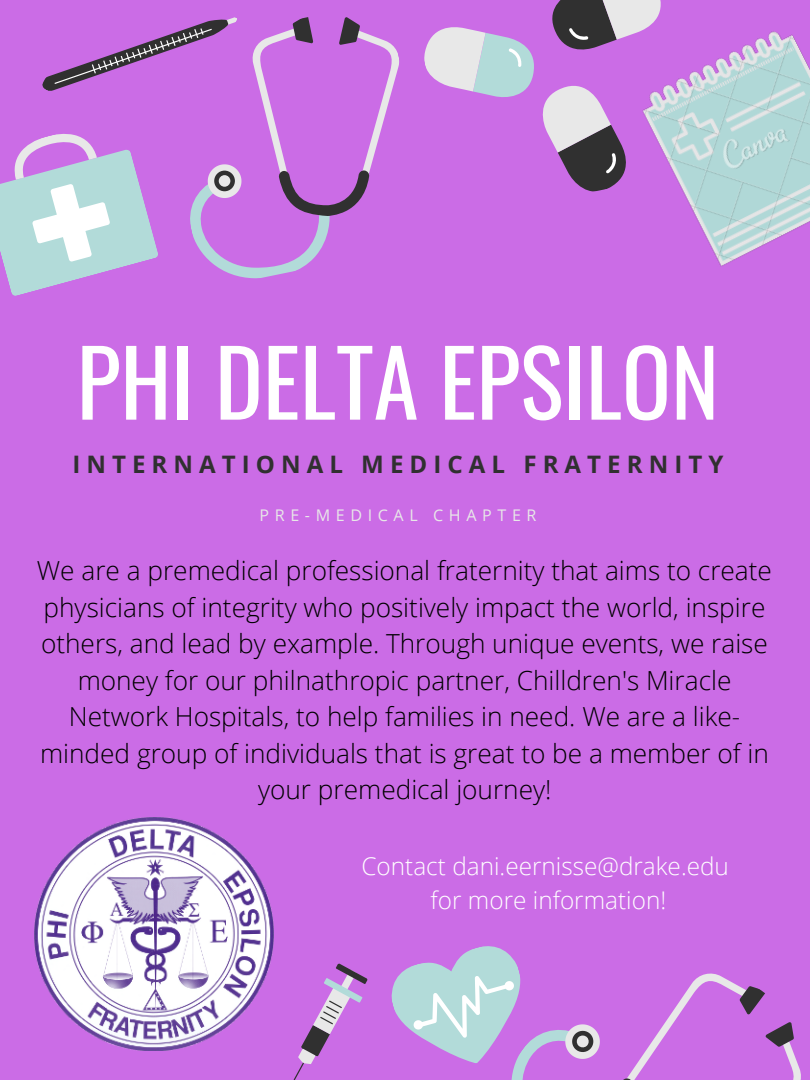
<style>
.page{position:relative;width:810px;height:1080px;background:#cb6ce6}
.page>*{position:absolute;margin:0;border:0;box-sizing:border-box;transform-origin:0 0}
.t1{font:91.06px "Oswald";color:#fff}
.t2{font:300 26.25px/36.6px "Open Sans";color:#000;text-align:center}
.t3{font:300 24.31px "Open Sans";color:#fff}
.t4{font:700 24.12px "Open Sans";letter-spacing:.25em;color:#303030}
.t5{font:16.06px "Open Sans";letter-spacing:.35em;color:#e8e8e8}
</style>
<div class="page">
<svg style="left:0;top:0;width:574px;height:296px"></svg>
<img style="left:574px;top:0;width:236px;height:266px">
<img style="left:35px;top:817px;width:239px;height:233px">
<svg style="left:391px;top:946px;width:410px;height:134px"></svg>
<svg style="left:293px;top:963px;width:75px;height:117px"></svg>
<p class="t1" style="left:77px;top:311px;width:644px">PHI DELTA EPSILON</p>
<p class="t4" style="left:72px;top:448px;width:652px">INTERNATIONAL MEDICAL FRATERNITY</p>
<p class="t5" style="left:260px;top:504px;width:278px">PRE-MEDICAL CHAPTER</p>
<p class="t2" style="left:37px;top:552px;width:737px">We are a premedical professional fraternity that aims to create physicians of integrity who positively impact the world, inspire others, and lead by example. Through unique events, we raise money for our philnathropic partner, Chilldren's Miracle Network Hospitals, to help families in need. We are a like&shy;minded group of individuals that is great to be a member of in your premedical journey!</p>
<p class="t3" style="left:362px;top:849px;width:369px">Contact dani.eernisse@drake.edu</p>
<p class="t3" style="left:431px;top:883px;width:237px">for more information!</p>
</div>
